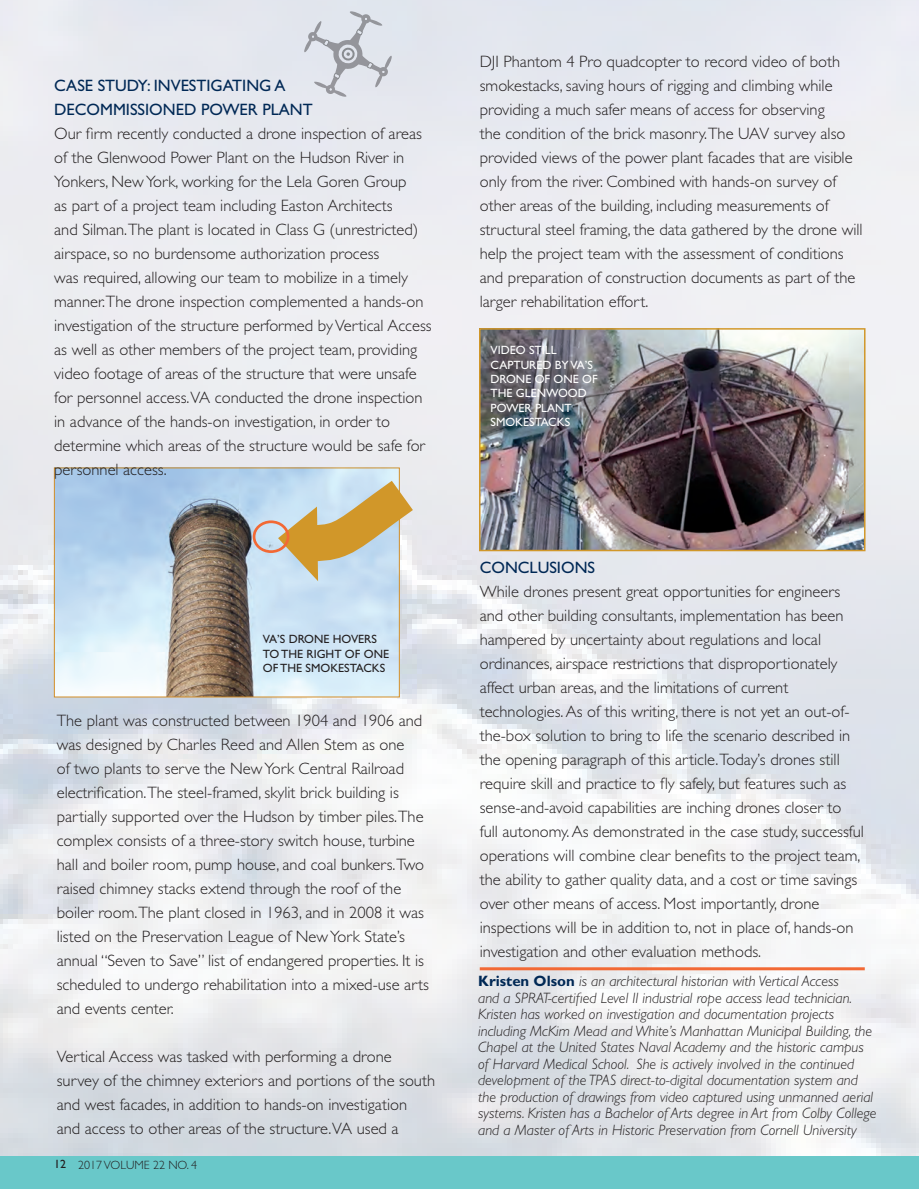
<style>
.page{position:relative;width:919px;height:1189px;background:#fff}
.page>*{position:absolute;margin:0;border:0;box-sizing:border-box;transform-origin:0 0}
.t1{font:300 16.5px/24px "Gill Sans";color:#231f20}
.t2{font:16.5px/24px "Gill Sans";color:#002855}
.t3{font:italic 300 15px/16.5px "Gill Sans";color:#231f20}
.t4{font:12px/14.4px "Gill Sans";color:#fff}
.t5{font:12px/14.4px "Gill Sans";color:#231f20}
.t6{font:300 12px "Gill Sans";color:#231f20}
.s1{font-weight:400}
.s2{font-weight:700;font-style:normal;color:#002855}
</style>
<div class="page">
<img style="left:0;top:0;width:918px;height:1156px">
<div style="left:0;top:1156px;width:918px;height:32px;background:#69c8c9"></div>
<img style="left:482px;top:331px;width:380px;height:217px">
<div style="left:479px;top:328px;width:386px;height:223px;border:2px solid #d19729"></div>
<img style="left:494px;top:348px;width:121px;height:97px">
<img style="left:56px;top:470px;width:341px;height:225px">
<div style="left:54px;top:468px;width:345px;height:229px;border:1px solid #d38e28"></div>
<svg style="left:275px;top:445px;width:177px;height:136px;background:#d7d4c5"></svg>
<div style="left:253px;top:520px;width:36px;height:33px;border:3px solid #f26935;border-radius:50%"></div>
<svg style="left:304px;top:11px;width:87px;height:86px;background:#d2d6dd"></svg>
<hr style="left:479px;top:967px;width:385px;height:3px;background:#f26935">
<p class="t2" style="left:54px;top:73px;width:260px">CASE STU DY: INVESTIGATING A<br>DECOMMISSIONED POWER PLANT</p>
<p class="t1" style="left:54px;top:121px;width:379px">Our firm recently conducted a drone inspection of areas of the Glenwood Power Plant on the Hudson River in Yonkers, New York, working for the Lela Goren Group<br>as part of a project team including Easton Architects<br>and Silman.The plant is located in Class G (unrestricted) airspace, so no burdensome authorization process<br>was required, allowing our team to mobilize in a timely manner.The drone inspection complemented a hands-on investigation of the structure performed by Vertical Access as well as other members of the project team, providing video footage of areas of the structure that were unsafe for personnel access.VA conducted the drone inspection in advance of the hands-on investigation, in order to determine which areas of the structure would be safe for personnel access.</p>
<p class="t5" style="left:263px;top:632px;width:128px">VA’S DRONE HOVERS<br>TO THE RIGHT OF ONE<br>OF THE SMOKESTACKS</p>
<p class="t1" style="left:57px;top:708px;width:374px">The plant was constructed between 1904 and 1906 and was designed by Charles Reed and Allen Stem as one<br>of two plants to serve the New York Central Railroad electrification.The steel-framed, skylit brick building is partially supported over the Hudson by timber piles.The complex consists of a three-story switch house, turbine hall and boiler room, pump house, and coal bunkers.Two raised chimney stacks extend through the roof of the boiler room.The plant closed in 1963, and in 2008 it was listed on the Preservation League of New York State’s annual “Seven to Save” list of endangered properties. It is scheduled to undergo rehabilitation into a mixed-use arts and events center.</p>
<p class="t1" style="left:57px;top:1044px;width:380px">Vertical Access was tasked with performing a drone survey of the chimney exteriors and portions of the south and west facades, in addition to hands-on investigation<br>and access to other areas of the structure.VA used a</p>
<p class="t6" style="left:54px;top:1157px;width:65px"><span class="s1">12</span> 2017 VOLUME</p>
<p class="t6" style="left:153px;top:1157px;width:46px">22 NO. 4</p>
<p class="t1" style="left:479px;top:49px;width:384px">DJI Phantom 4 Pro quadcopter to record video of both smokestacks, saving hours of rigging and climbing while providing a much safer means of access for observing<br>the condition of the brick masonry.The UAV survey also provided views of the power plant facades that are visible only from the river. Combined with hands-on survey of other areas of the building, including measurements of structural steel framing, the data gathered by the drone will help the project team with the assessment of conditions and preparation of construction documents as part of the larger rehabilitation effort.</p>
<p class="t4" style="left:490px;top:343px;width:109px">VIDEO STILL<br>CAPTURED BY VA’S<br>DRONE OF ONE OF<br>THE GLENWOOD<br>POWER PLANT<br>SMOKESTACKS</p>
<p class="t2" style="left:479px;top:555px;width:116px">CONCLUSIONS</p>
<p class="t1" style="left:479px;top:579px;width:386px">While drones present great opportunities for engineers and other building consultants, implementation has been hampered by uncertainty about regulations and local ordinances, airspace restrictions that disproportionately affect urban areas, and the limitations of current technologies. As of this writing, there is not yet an out-of&shy;the-box solution to bring to life the scenario described in the opening paragraph of this article.Today’s drones still require skill and practice to fly safely, but features such as sense-and-avoid capabilities are inching drones closer to<br>full autonomy. As demonstrated in the case study, successful operations will combine clear benefits to the project team, the ability to gather quality data, and a cost or time savings over other means of access. Most importantly, drone inspections will be in addition to, not in place of, hands-on investigation and other evaluation methods.</p>
<p class="t3" style="left:478px;top:972px;width:399px"><span class="s2">Kristen Olson</span> is an architectural historian with Vertical Access<br>and a SPRAT-certified Level II industrial rope access lead technician.<br>Kristen has worked on investigation and documentation projects including McKim Mead and White’s Manhattan Municipal Building, the Chapel at the United States Naval Academy and the historic campus of Harvard Medical School. She is actively involved in the continued development of the TPAS direct-to-digital documentation system and the production of drawings from video captured using unmanned aerial systems. Kristen has a Bachelor of Arts degree in Art from Colby College and a Master of Arts in Historic Preservation from Cornell University</p>
</div>
